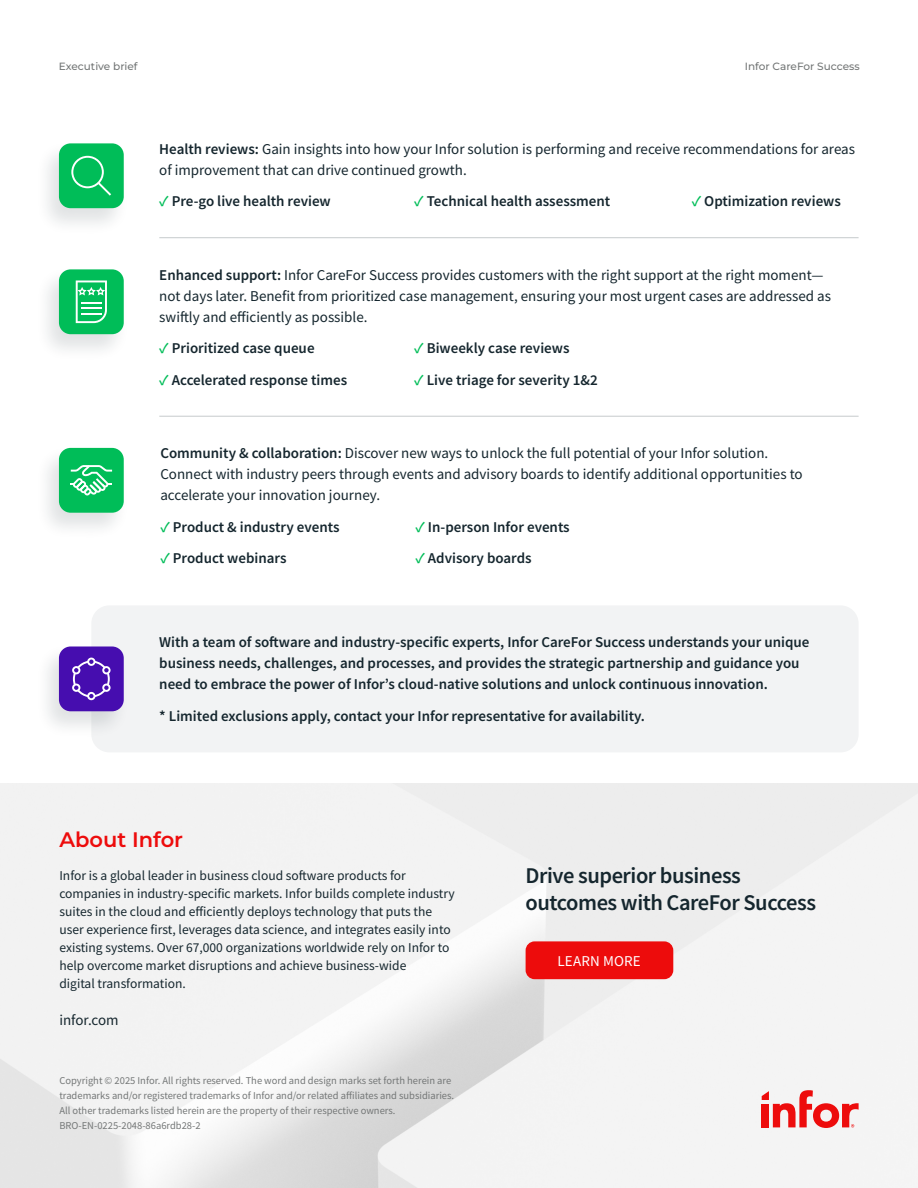
<style>
.page{position:relative;width:918px;height:1188px;background:#fff}
.page>*{position:absolute;margin:0;border:0;box-sizing:border-box;transform-origin:0 0}
.t1{font:600 22.5px/27px "Source Sans Pro";letter-spacing:-.02em;color:#15262e}
.t2{font:600 21px "Montserrat";color:#ed0c0c}
.t3{font:15px/21px "Source Sans Pro";color:#15262e}
.t4{font:600 15px/21px "Source Sans Pro";color:#15262e}
.t5{font:15px "Source Sans Pro";letter-spacing:.01em;color:#fff}
.t6{font:13.5px/18px "Source Sans Pro";color:#15262e}
.t7{font:10.5px/15px "Source Sans Pro";color:#747777}
.t8{font:500 10.5px "Montserrat";color:#747777}
.s1{font-weight:600}
.s2{color:#00bd58}
</style>
<div class="page">
<img style="left:0;top:784px;width:918px;height:404px">
<div style="left:91px;top:605px;width:768px;height:147px;background:#f2f3f4;border-radius:18px"></div>
<div style="left:526px;top:941px;width:147px;height:38px;background:#ed0c0c;border-radius:9px"></div>
<div style="left:35px;top:140px;width:95px;height:95px;background:#15262e;opacity:.13"></div>
<div style="left:59px;top:143px;width:65px;height:65px;background:#00bd58;border-radius:12px"></div>
<svg style="left:71px;top:156px;width:40px;height:40px"></svg>
<div style="left:35px;top:266px;width:95px;height:95px;background:#15262e;opacity:.13"></div>
<div style="left:59px;top:269px;width:65px;height:65px;background:#00bd58;border-radius:12px"></div>
<svg style="left:76px;top:280px;width:31px;height:43px"></svg>
<div style="left:35px;top:445px;width:95px;height:95px;background:#15262e;opacity:.13"></div>
<div style="left:59px;top:448px;width:65px;height:65px;background:#00bd58;border-radius:12px"></div>
<svg style="left:71px;top:465px;width:41px;height:31px"></svg>
<div style="left:35px;top:643px;width:95px;height:95px;background:#15262e;opacity:.13"></div>
<div style="left:59px;top:646px;width:65px;height:65px;background:#460daf;border-radius:12px"></div>
<svg style="left:72px;top:658px;width:39px;height:42px"></svg>
<hr style="left:159px;top:237px;width:700px;height:1px;background:#c6cbcc">
<hr style="left:159px;top:416px;width:700px;height:1px;background:#c6cbcc">
<svg style="left:762px;top:1090px;width:97px;height:38px"></svg>
<p class="t8" style="left:59px;top:59px;width:80px">Executive brief</p>
<p class="t8" style="left:745px;top:59px;width:116px">Infor CareFor Success</p>
<p class="t3" style="left:159px;top:138px;width:697px"><span class="s1">Health reviews:</span> Gain insights into how your Infor solution is performing and receive recommendations for areas of improvement that can drive continued growth.</p>
<p class="t4" style="left:159px;top:191px;width:173px"><span class="s2">✓</span> Pre-go live health review</p>
<p class="t4" style="left:414px;top:191px;width:198px"><span class="s2">✓</span> Technical health assessment</p>
<p class="t4" style="left:692px;top:191px;width:151px"><span class="s2">✓</span> Optimization reviews</p>
<p class="t3" style="left:159px;top:264px;width:673px"><span class="s1">Enhanced support:</span> Infor CareFor Success provides customers with the right support at the right moment— not days later. Benefit from prioritized case management, ensuring your most urgent cases are addressed as swiftly and efficiently as possible.</p>
<p class="t4" style="left:159px;top:338px;width:157px"><span class="s2">✓</span> Prioritized case queue</p>
<p class="t4" style="left:414px;top:338px;width:157px"><span class="s2">✓</span> Biweekly case reviews</p>
<p class="t4" style="left:159px;top:369px;width:189px"><span class="s2">✓</span> Accelerated response times</p>
<p class="t4" style="left:414px;top:369px;width:185px"><span class="s2">✓</span> Live triage for severity 1&amp;2</p>
<p class="t3" style="left:160px;top:443px;width:644px"><span class="s1">Community &amp; collaboration:</span> Discover new ways to unlock the full potential of your Infor solution.<br>Connect with industry peers through events and advisory boards to identify additional opportunities to accelerate your innovation journey.</p>
<p class="t4" style="left:160px;top:516px;width:181px"><span class="s2">✓</span> Product &amp; industry events</p>
<p class="t4" style="left:415px;top:516px;width:156px"><span class="s2">✓</span> In-person Infor events</p>
<p class="t4" style="left:160px;top:548px;width:128px"><span class="s2">✓</span> Product webinars</p>
<p class="t4" style="left:415px;top:548px;width:118px"><span class="s2">✓</span> Advisory boards</p>
<p class="t4" style="left:159px;top:632px;width:652px">With a team of software and industry-specific experts, Infor CareFor Success understands your unique business needs, challenges, and processes, and provides the strategic partnership and guidance you need to embrace the power of Infor’s cloud-native solutions and unlock continuous innovation.</p>
<p class="t4" style="left:159px;top:705px;width:487px">* Limited exclusions apply, contact your Infor representative for availability.</p>
<h2 class="t2" style="left:59px;top:825px;width:125px">About Infor</h2>
<p class="t6" style="left:59px;top:866px;width:397px">Infor is a global leader in business cloud software products for companies in industry-specific markets. Infor builds complete industry suites in the cloud and efficiently deploys technology that puts the user experience first, leverages data science, and integrates easily into existing systems. Over 67,000 organizations worldwide rely on Infor to help overcome market disruptions and achieve business-wide<br>digital transformation.</p>
<p class="t3" style="left:59px;top:1010px;width:61px">infor.com</p>
<p class="t7" style="left:59px;top:1073px;width:396px">Copyright © 2025 Infor. All rights reserved. The word and design marks set forth herein are trademarks and/or registered trademarks of Infor and/or related affiliates and subsidiaries.<br>All other trademarks listed herein are the property of their respective owners.</p>
<p class="t7" style="left:59px;top:1118px;width:143px">BRO-EN-0225-2048-86a6rdb28-2</p>
<h1 class="t1" style="left:526px;top:862px;width:292px">Drive superior business outcomes with CareFor Success</h1>
<p class="t5" style="left:558px;top:951px;width:85px">LEARN MORE</p>
</div>
